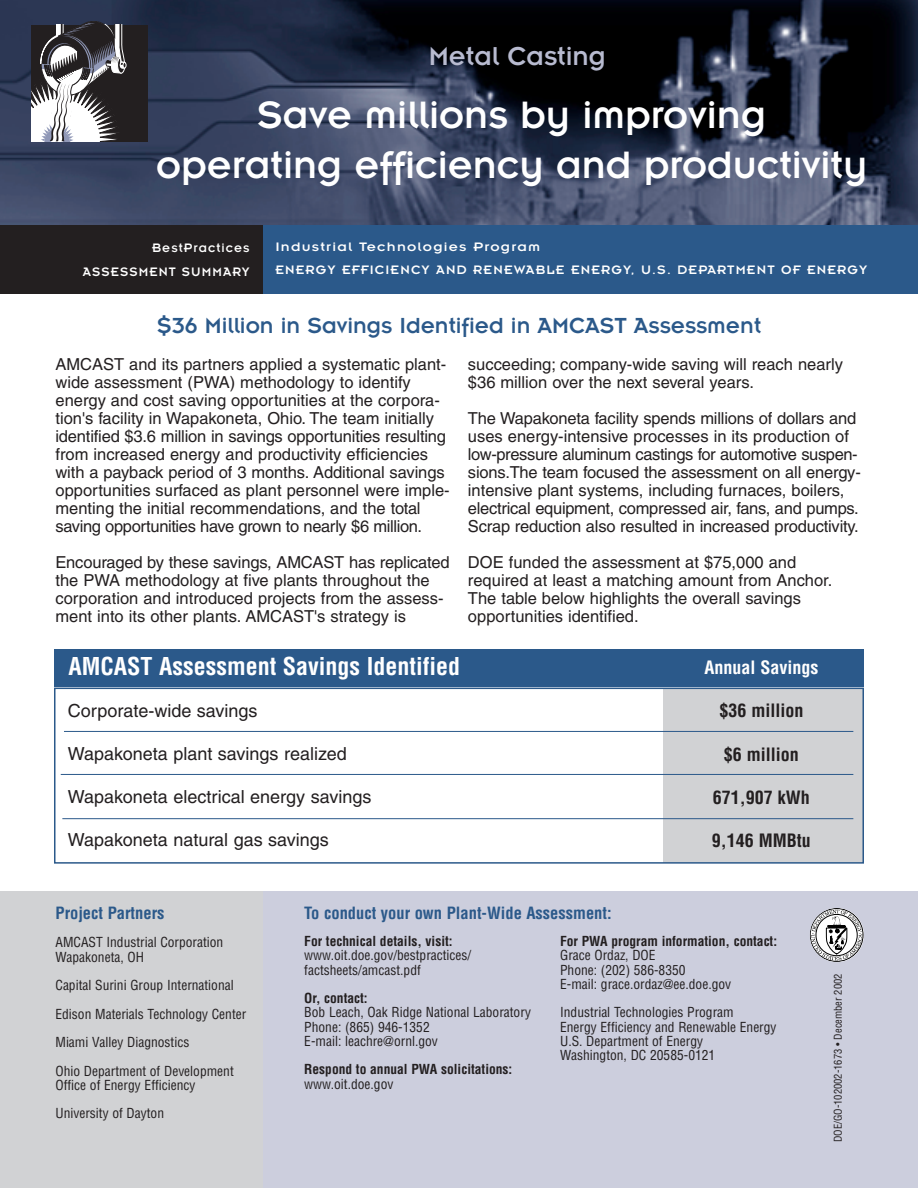
<style>
.page{position:relative;width:918px;height:1188px;background:#fff}
.page>*{position:absolute;margin:0;border:0;box-sizing:border-box;transform-origin:0 0}
.t1{font:42px/50.4px "Insignia";color:#fff;text-align:center}
.t2{font:28.5px "Insignia";color:#b8bbd0}
.t3{font:24px "Insignia";color:#2b598a}
.t4{font:700 condensed 24px "Helvetica";color:#fff}
.t5{font:18px "Helvetica";color:#231f20}
.t6{font:700 condensed 18px "Helvetica";color:#231f20}
.t7{font:700 condensed 18px "Helvetica";color:#fff}
.t8{font:16.5px/18px "Helvetica";color:#231f20}
.t9{font:700 condensed 16.5px "Helvetica";color:#2b598a}
.t10{font:condensed 13.5px/14.2px "Helvetica";color:#231f20}
.t11{font:700 condensed 13.5px "Helvetica";color:#231f20}
.t12{font:13.5px/23px "Insignia";letter-spacing:.08em;color:#fff;scale:1.15 1}
.t13{font:13.5px/24px "Insignia";letter-spacing:.08em;color:#fff;text-align:right}
.t14{font:condensed 10.5px "Helvetica";color:#231f20}
</style>
<div class="page">
<div style="left:262px;top:891px;width:656px;height:297px;background:#cccedd"></div>
<div style="left:0;top:891px;width:262px;height:297px;background:#d1d2d4"></div>
<div style="left:663px;top:689px;width:201px;height:173px;background:#d1d2d4"></div>
<hr style="left:61px;top:774px;width:792px;height:1px;background:#2b598a">
<hr style="left:62px;top:818px;width:791px;height:1px;background:#2b598a">
<hr style="left:64px;top:731px;width:789px;height:1px;background:#2b598a">
<div style="left:54px;top:688px;width:810px;height:176px;border:2px solid #2b598a"></div>
<svg style="left:810px;top:908px;width:53px;height:54px"></svg>
<svg style="left:811px;top:910px;width:51px;height:50px"></svg>
<div style="left:0;top:224px;width:263px;height:70px;background:#231f20"></div>
<div style="left:263px;top:224px;width:655px;height:70px;background:#2b598a"></div>
<img style="left:0;top:0;width:918px;height:224px">
<div style="left:32px;top:25px;width:116px;height:116px;background:#231f20"></div>
<svg style="left:32px;top:21px;width:95px;height:120px"></svg>
<div style="left:54px;top:649px;width:810px;height:38px;background:#2b598a"></div>
<h2 class="t2" style="left:429px;top:47px;width:178px">Metal Casting</h2>
<h1 class="t1" style="left:156px;top:93px;width:712px">Save millions by improving<br>operating efficiency and productivity</h1>
<p class="t13" style="left:83px;top:237px;width:168px">BestPractices<br>ASSESSMENT SUMMARY</p>
<p class="t12" style="left:275px;top:237px;width:516px">Industrial Technologies Program<br>ENERGY EFFICIENCY AND RENEWABLE ENERGY, U.S. DEPARTMENT OF ENERGY</p>
<h3 class="t3" style="left:157px;top:318px;width:606px">$36 Million in Savings Identified in AMCAST Assessment</h3>
<p class="t8" style="left:55px;top:357px;width:396px">AMCAST and its partners applied a systematic plant&shy;wide assessment (PWA) methodology to identify energy and cost saving opportunities at the corpora&shy;tion's facility in Wapakoneta, Ohio. The team initially identified $3.6 million in savings opportunities resulting from increased energy and productivity efficiencies with a payback period of 3 months. Additional savings opportunities surfaced as plant personnel were imple&shy;menting the initial recommendations, and the total saving opportunities have grown to nearly $6 million.</p>
<p class="t8" style="left:55px;top:555px;width:396px">Encouraged by these savings, AMCAST has replicated the PWA methodology at five plants throughout the corporation and introduced projects from the assess&shy;ment into its other plants. AMCAST's strategy is</p>
<p class="t8" style="left:468px;top:357px;width:377px">succeeding; company-wide saving will reach nearly $36 million over the next several years.</p>
<p class="t8" style="left:468px;top:411px;width:394px">The Wapakoneta facility spends millions of dollars and uses energy-intensive processes in its production of low-pressure aluminum castings for automotive suspen&shy;sions.The team focused the assessment on all energy&shy;intensive plant systems, including furnaces, boilers, electrical equipment, compressed air, fans, and pumps.<br>Scrap reduction also resulted in increased productivity.</p>
<p class="t8" style="left:468px;top:555px;width:366px">DOE funded the assessment at $75,000 and required at least a matching amount from Anchor.<br>The table below highlights the overall savings opportunities identified.</p>
<h3 class="t4" style="left:68px;top:657px;width:393px">AMCAST Assessment Savings Identified</h3>
<p class="t5" style="left:68px;top:704px;width:191px">Corporate-wide savings</p>
<p class="t5" style="left:68px;top:747px;width:280px">Wapakoneta plant savings realized</p>
<p class="t5" style="left:68px;top:790px;width:305px">Wapakoneta electrical energy savings</p>
<p class="t5" style="left:68px;top:833px;width:262px">Wapakoneta natural gas savings</p>
<p class="t7" style="left:704px;top:661px;width:115px">Annual Savings</p>
<p class="t6" style="left:719px;top:704px;width:85px">$36 million</p>
<p class="t6" style="left:724px;top:747px;width:76px">$6 million</p>
<p class="t6" style="left:713px;top:790px;width:98px">671,907 kWh</p>
<p class="t6" style="left:712px;top:834px;width:100px">9,146 MMBtu</p>
<p class="t9" style="left:55px;top:906px;width:111px">Project Partners</p>
<p class="t10" style="left:55px;top:936px;width:169px">AMCAST Industrial Corporation<br>Wapakoneta, OH</p>
<p class="t10" style="left:55px;top:972px;width:192px;line-height:28.5px">Capital Surini Group International<br>Edison Materials Technology Center<br>Miami Valley Diagnostics<br>Ohio Department of Development</p>
<p class="t10" style="left:55px;top:1072px;width:142px;line-height:28.5px">Office of Energy Efficiency<br>University of Dayton</p>
<p class="t9" style="left:304px;top:906px;width:309px">To conduct your own Plant-Wide Assessment:</p>
<p class="t11" style="left:304px;top:936px;width:150px">For technical details, visit:</p>
<p class="t10" style="left:304px;top:949px;width:169px">www.oit.doe.gov/bestpractices/ factsheets/amcast.pdf</p>
<p class="t11" style="left:304px;top:993px;width:65px">Or, contact:</p>
<p class="t10" style="left:304px;top:1006px;width:228px">Bob Leach, Oak Ridge National Laboratory<br>Phone: (865) 946-1352<br>E-mail: leachre@ornl.gov</p>
<p class="t11" style="left:304px;top:1064px;width:210px">Respond to annual PWA solicitations:</p>
<p class="t10" style="left:304px;top:1078px;width:91px">www.oit.doe.gov</p>
<p class="t11" style="left:560px;top:936px;width:219px">For PWA program information, contact:</p>
<p class="t10" style="left:560px;top:949px;width:173px">Grace Ordaz, DOE<br>Phone: (202) 586-8350<br>E-mail: grace.ordaz@ee.doe.gov</p>
<p class="t10" style="left:560px;top:1006px;width:218px">Industrial Technologies Program<br>Energy Efficiency and Renewable Energy<br>U.S. Department of Energy<br>Washington, DC 20585-0121</p>
<p class="t14" style="left:834px;top:1142px;width:170px;rotate:-90deg">DOE/GO-102002-1673 • December 2002</p>
</div>
